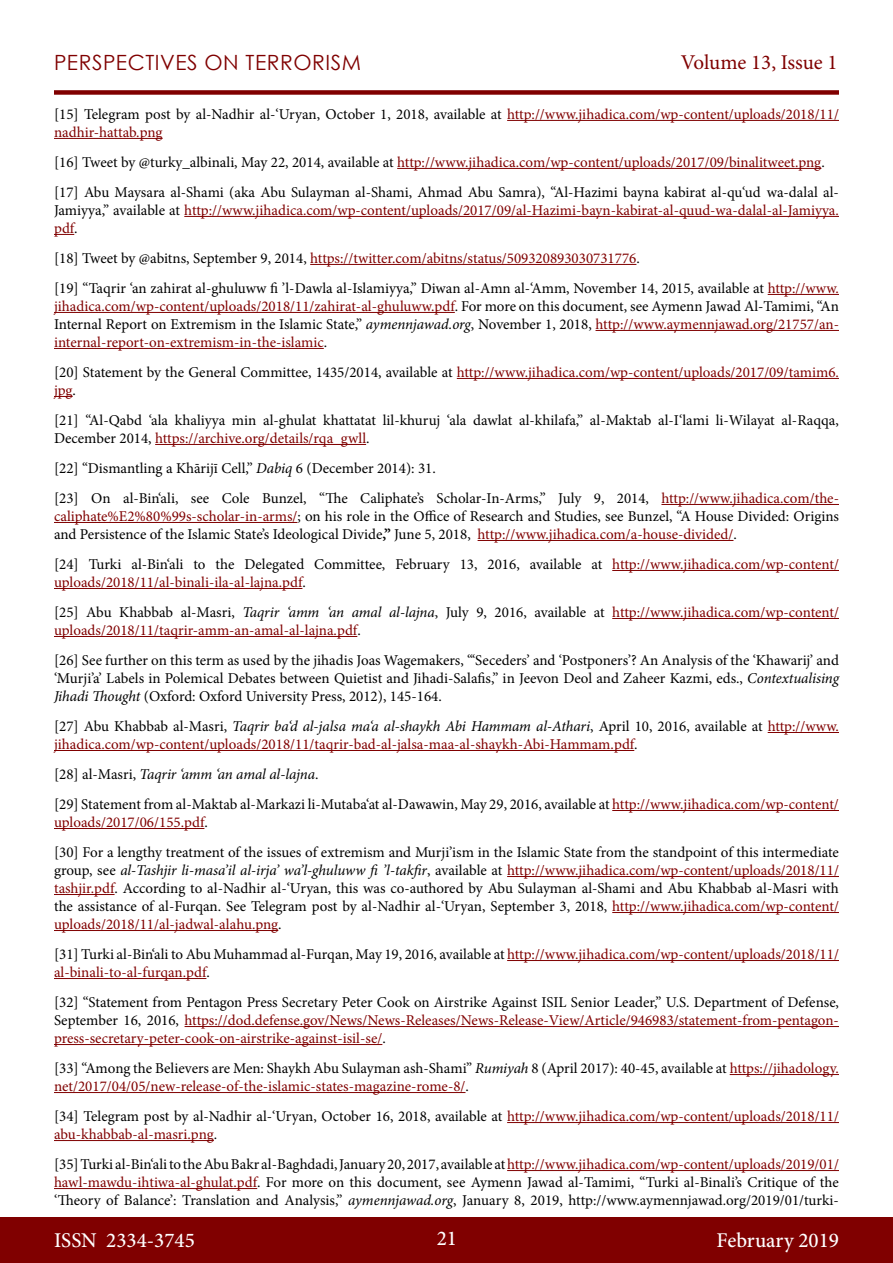
<style>
.page{position:relative;width:893px;height:1263px;background:#fff}
.page>*{position:absolute;margin:0;border:0;box-sizing:border-box;transform-origin:0 0}
.t1{font:500 21px "Minion Pro";color:#fff}
.t2{font:21px "Century Gothic";letter-spacing:.025em;color:#800000}
.t3{font:21px "Minion Pro";letter-spacing:-.005em;color:#800000}
.t4{font:15px/18px "Minion Pro";color:#000}
.t5{font:15px/18px "Minion Pro";color:#800000}
.s1{color:#000}
.s2{color:#800000}
.s3{font-style:italic;color:#000}
.s4{font-style:italic}
.s5{font-weight:700}
</style>
<div class="page">
<div style="left:0;top:1217px;width:893px;height:46px;background:#800000"></div>
<div style="left:54px;top:90px;width:785px;height:5px;background:#800000"></div>
<hr style="left:507px;top:120px;width:332px;height:1px;background:#800000">
<hr style="left:54px;top:138px;width:109px;height:1px;background:#800000">
<hr style="left:397px;top:168px;width:424px;height:1px;background:#800000">
<hr style="left:184px;top:216px;width:655px;height:1px;background:#800000">
<svg style="left:54px;top:234px;width:20px;height:1px"></svg>
<hr style="left:310px;top:264px;width:326px;height:1px;background:#800000">
<hr style="left:768px;top:294px;width:71px;height:1px;background:#800000">
<hr style="left:54px;top:312px;width:401px;height:1px;background:#800000">
<hr style="left:595px;top:330px;width:244px;height:1px;background:#800000">
<hr style="left:54px;top:348px;width:270px;height:1px;background:#800000">
<hr style="left:457px;top:378px;width:382px;height:1px;background:#800000">
<svg style="left:54px;top:396px;width:19px;height:1px"></svg>
<hr style="left:155px;top:444px;width:211px;height:1px;background:#800000">
<hr style="left:661px;top:504px;width:178px;height:1px;background:#800000">
<hr style="left:54px;top:522px;width:243px;height:1px;background:#800000">
<hr style="left:478px;top:540px;width:255px;height:1px;background:#800000">
<hr style="left:612px;top:570px;width:227px;height:1px;background:#800000">
<hr style="left:54px;top:588px;width:248px;height:1px;background:#800000">
<hr style="left:612px;top:618px;width:227px;height:1px;background:#800000">
<hr style="left:54px;top:636px;width:303px;height:1px;background:#800000">
<hr style="left:768px;top:732px;width:71px;height:1px;background:#800000">
<hr style="left:54px;top:750px;width:580px;height:1px;background:#800000">
<hr style="left:612px;top:810px;width:227px;height:1px;background:#800000">
<hr style="left:54px;top:828px;width:150px;height:1px;background:#800000">
<hr style="left:507px;top:876px;width:332px;height:1px;background:#800000">
<hr style="left:54px;top:894px;width:61px;height:1px;background:#800000">
<hr style="left:612px;top:912px;width:227px;height:1px;background:#800000">
<hr style="left:54px;top:930px;width:224px;height:1px;background:#800000">
<hr style="left:507px;top:960px;width:332px;height:1px;background:#800000">
<hr style="left:54px;top:978px;width:152px;height:1px;background:#800000">
<hr style="left:185px;top:1026px;width:654px;height:1px;background:#800000">
<hr style="left:54px;top:1044px;width:328px;height:1px;background:#800000">
<hr style="left:730px;top:1074px;width:109px;height:1px;background:#800000">
<hr style="left:54px;top:1092px;width:411px;height:1px;background:#800000">
<hr style="left:507px;top:1122px;width:332px;height:1px;background:#800000">
<hr style="left:54px;top:1140px;width:160px;height:1px;background:#800000">
<hr style="left:507px;top:1170px;width:332px;height:1px;background:#800000">
<hr style="left:54px;top:1188px;width:203px;height:1px;background:#800000">
<h1 class="t2" style="left:54px;top:47px;width:309px">PERSPECTIVES ON TERRORISM</h1>
<h1 class="t3" style="left:681px;top:48px;width:158px">Volume 13, Issue 1</h1>
<p class="t5" style="left:54px;top:105px;width:786px"><span class="s1">[15] Telegram post by al-Nadhir al-‘Uryan, October 1, 2018, available at</span> http://www.jihadica.com/wp-content/uploads/2018/11/ nadhir-hattab.png</p>
<p class="t4" style="left:54px;top:147px;width:786px;line-height:30px">[16] Tweet by @turky_albinali, May 22, 2014, available at <span class="s2">http://www.jihadica.com/wp-content/uploads/2017/09/binalitweet.png</span>. [17] Abu Maysara al-Shami (aka Abu Sulayman al-Shami, Ahmad Abu Samra), “Al-Hazimi bayna kabirat al-qu‘ud wa-dalal al-</p>
<p class="t5" style="left:54px;top:201px;width:786px"><span class="s1">Jamiyya,” available at</span> http://www.jihadica.com/wp-content/uploads/2017/09/al-Hazimi-bayn-kabirat-al-quud-wa-dalal-al-Jamiyya. pdf<span class="s1">.</span></p>
<p class="t4" style="left:54px;top:243px;width:786px;line-height:30px">[18] Tweet by @abitns, September 9, 2014, <span class="s2">https://twitter.com/abitns/status/509320893030731776</span>.<br>[19] “Taqrir ‘an zahirat al-ghuluww fi ’l-Dawla al-Islamiyya,” Diwan al-Amn al-‘Amm, November 14, 2015, available at <span class="s2">http://www.</span></p>
<p class="t5" style="left:54px;top:297px;width:786px;text-align:justify">jihadica.com/wp-content/uploads/2018/11/zahirat-al-ghuluww.pdf<span class="s1">. For more on this document, see Aymenn Jawad Al-Tamimi, “An Internal Report on Extremism in the Islamic State,”</span> <span class="s3">aymennjawad.org</span><span class="s1">, November 1, 2018,</span> http://www.aymennjawad.org/21757/an&shy;internal-report-on-extremism-in-the-islamic<span class="s1">.</span></p>
<p class="t5" style="left:54px;top:363px;width:786px"><span class="s1">[20] Statement by the General Committee, 1435/2014, available at</span> http://www.jihadica.com/wp-content/uploads/2017/09/tamim6. jpg<span class="s1">.</span></p>
<p class="t4" style="left:54px;top:411px;width:786px">[21] “Al-Qabd ‘ala khaliyya min al-ghulat khattatat lil-khuruj ‘ala dawlat al-khilafa,” al-Maktab al-I‘lami li-Wilayat al-Raqqa,<br>December 2014, <span class="s2">https://archive.org/details/rqa_gwll</span>.</p>
<p class="t4" style="left:54px;top:453px;width:786px;line-height:30px">[22] “Dismantling a Khārijī Cell,” <span class="s4">Dabiq</span> 6 (December 2014): 31.<br>[23] On al-Bin‘ali, see Cole Bunzel, “The Caliphate’s Scholar-In-Arms,” July 9, 2014, <span class="s2">http://www.jihadica.com/the-</span></p>
<p class="t4" style="left:54px;top:507px;width:786px"><span class="s2">caliphate%E2%80%99s-scholar-in-arms/</span>; on his role in the Office of Research and Studies, see Bunzel, “A House Divided: Origins and Persistence of the Islamic State’s Ideological Divide<span class="s5">,”</span> June 5, 2018, <span class="s2">http://www.jihadica.com/a-house-divided/</span>.</p>
<p class="t5" style="left:54px;top:555px;width:786px"><span class="s1">[24] Turki al-Bin‘ali to the Delegated Committee, February 13, 2016, available at</span> http://www.jihadica.com/wp-content/ uploads/2018/11/al-binali-ila-al-lajna.pdf<span class="s1">.</span></p>
<p class="t5" style="left:54px;top:603px;width:786px"><span class="s1">[25] Abu Khabbab al-Masri,</span> <span class="s3">Taqrir ‘amm ‘an amal al-lajna</span><span class="s1">, July 9, 2016, available at</span> http://www.jihadica.com/wp-content/ uploads/2018/11/taqrir-amm-an-amal-al-lajna.pdf<span class="s1">.</span></p>
<p class="t4" style="left:54px;top:651px;width:787px;text-align:justify">[26] See further on this term as used by the jihadis Joas Wagemakers, “‘Seceders’ and ‘Postponers’? An Analysis of the ‘Khawarij’ and ‘Murji’a’ Labels in Polemical Debates between Quietist and Jihadi-Salafis,” in Jeevon Deol and Zaheer Kazmi, eds., <span class="s4">Contextualising Jihadi Thought</span> (Oxford: Oxford University Press, 2012), 145-164.</p>
<p class="t5" style="left:54px;top:717px;width:786px"><span class="s1">[27] Abu Khabbab al-Masri,</span> <span class="s3">Taqrir ba‘d al-jalsa ma‘a al-shaykh Abi Hammam al-Athari</span><span class="s1">, April 10, 2016, available at</span> http://www. jihadica.com/wp-content/uploads/2018/11/taqrir-bad-al-jalsa-maa-al-shaykh-Abi-Hammam.pdf<span class="s1">.</span></p>
<p class="t4" style="left:54px;top:759px;width:786px;line-height:30px">[28] al-Masri, <span class="s4">Taqrir ‘amm ‘an amal al-lajna</span>.<br>[29] Statement from al-Maktab al-Markazi li-Mutaba‘at al-Dawawin, May 29, 2016, available at <span class="s2">http://www.jihadica.com/wp-content/</span></p>
<p class="t4" style="left:54px;top:807px;width:786px;line-height:30px"><span class="s2">uploads/2017/06/155.pdf</span>.<br>[30] For a lengthy treatment of the issues of extremism and Murji’ism in the Islamic State from the standpoint of this intermediate</p>
<p class="t4" style="left:54px;top:861px;width:786px;text-align:justify">group, see <span class="s4">al-Tashjir li-masa’il al-irja’ wa’l-ghuluww fi ’l-takfir</span>, available at <span class="s2">http://www.jihadica.com/wp-content/uploads/2018/11/ tashjir.pdf</span>. According to al-Nadhir al-‘Uryan, this was co-authored by Abu Sulayman al-Shami and Abu Khabbab al-Masri with the assistance of al-Furqan. See Telegram post by al-Nadhir al-‘Uryan, September 3, 2018, <span class="s2">http://www.jihadica.com/wp-content/ uploads/2018/11/al-jadwal-alahu.png</span>.</p>
<p class="t5" style="left:54px;top:945px;width:786px"><span class="s1">[31] Turki al-Bin‘ali to Abu Muhammad al-Furqan, May 19, 2016, available at</span> http://www.jihadica.com/wp-content/uploads/2018/11/ al-binali-to-al-furqan.pdf<span class="s1">.</span></p>
<p class="t5" style="left:54px;top:993px;width:787px;text-align:justify"><span class="s1">[32] “Statement from Pentagon Press Secretary Peter Cook on Airstrike Against ISIL Senior Leader,” U.S. Department of Defense, September 16, 2016,</span> https://dod.defense.gov/News/News-Releases/News-Release-View/Article/946983/statement-from-pentagon&shy;press-secretary-peter-cook-on-airstrike-against-isil-se/<span class="s1">.</span></p>
<p class="t4" style="left:54px;top:1059px;width:786px">[33] “Among the Believers are Men: Shaykh Abu Sulayman ash-Shami” <span class="s4">Rumiyah</span> 8 (April 2017): 40-45, available at <span class="s2">https://jihadology. net/2017/04/05/new-release-of-the-islamic-states-magazine-rome-8/</span>.</p>
<p class="t5" style="left:54px;top:1107px;width:786px"><span class="s1">[34] Telegram post by al-Nadhir al-‘Uryan, October 16, 2018, available at</span> http://www.jihadica.com/wp-content/uploads/2018/11/ abu-khabbab-al-masri.png<span class="s1">.</span></p>
<p class="t4" style="left:54px;top:1155px;width:786px;text-align:justify">[35] Turki al-Bin‘ali to the Abu Bakr al-Baghdadi, January 20, 2017, available at <span class="s2">http://www.jihadica.com/wp-content/uploads/2019/01/ hawl-mawdu-ihtiwa-al-ghulat.pdf</span>. For more on this document, see Aymenn Jawad al-Tamimi, “Turki al-Binali’s Critique of the ‘Theory of Balance’: Translation and Analysis,” <span class="s4">aymennjawad.org</span>, January 8, 2019, http://www.aymennjawad.org/2019/01/turki-</p>
<h1 class="t1" style="left:54px;top:1226px;width:142px">ISSN 2334-3745</h1>
<h1 class="t1" style="left:437px;top:1224px;width:22px">21</h1>
<h1 class="t1" style="left:717px;top:1226px;width:124px">February 2019</h1>
</div>
